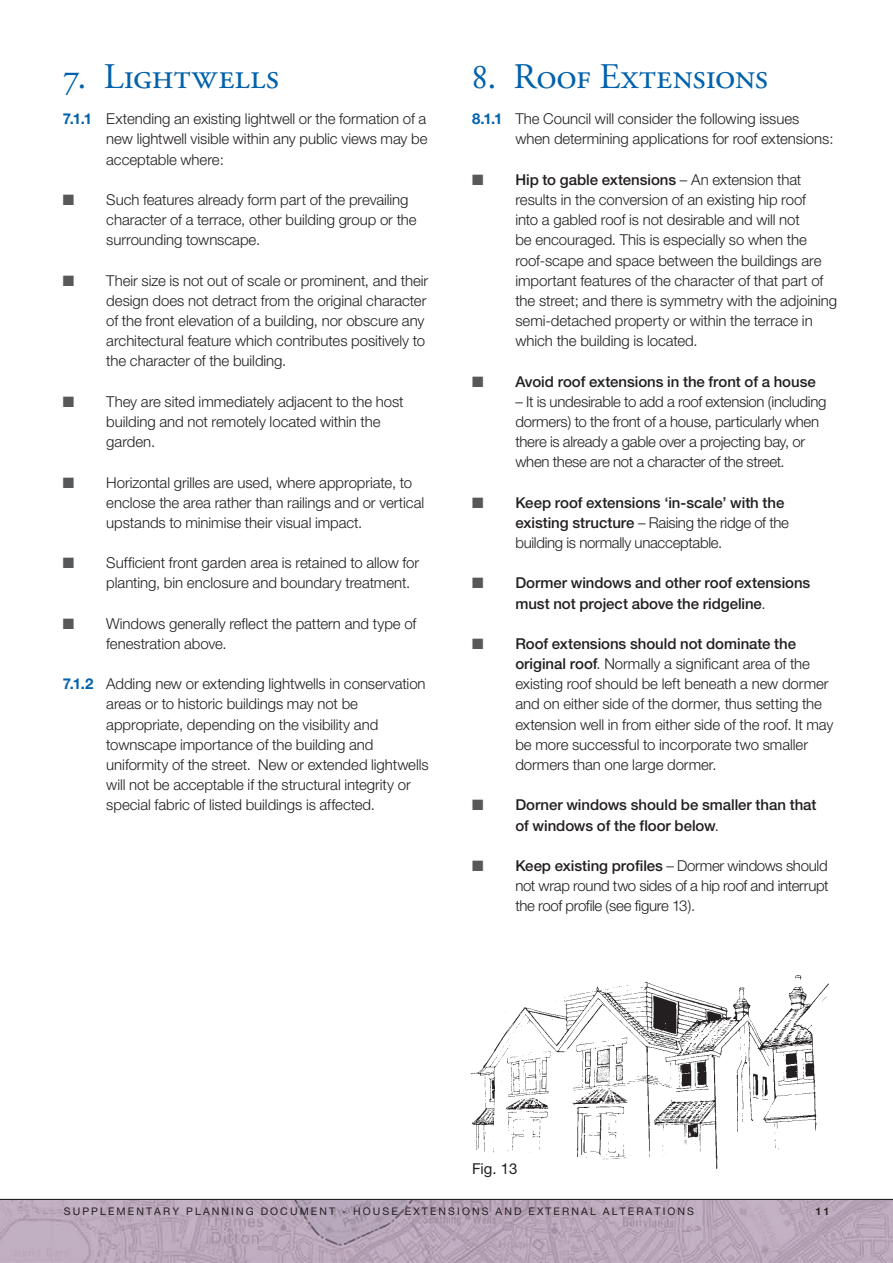
<style>
.page{position:relative;width:893px;height:1263px;background:#fff}
.page>*{position:absolute;margin:0;border:0;box-sizing:border-box;transform-origin:0 0}
.t1{font:36px "Adobe Garamond Regular SC";color:#0161aa}
.t2{font:300 15px/20.2px "Helvetica Neue CE";letter-spacing:-.005em;color:#231f20}
.t3{font:500 15px/20.1px "Helvetica Neue CE";letter-spacing:-.005em;color:#231f20}
.t4{font:15px "Helvetica Neue CE";color:#231f20}
.t5{font:10.5px "Helvetica Neue CE";letter-spacing:.2em;color:#231f20}
.t6{font:700 10.5px "Helvetica Neue CE";color:#231f20}
.s1{font-weight:700;color:#0161aa}
.s2{color:#57585a}
.s3{font-weight:500}
.s4{font-weight:300}
</style>
<div class="page">
<img style="left:0;top:1200px;width:893px;height:63px">
<hr style="left:0;top:1199px;width:893px;height:1px;background:#231f20">
<img style="left:470px;top:975px;width:359px;height:194px">
<h1 class="t1" style="left:63px;top:58px;width:218px">7. Lightwells</h1>
<p class="t2" style="left:106px;top:109px;width:323px;text-align:justify;text-indent:-43px"><span class="s1">7.1.1</span> Extending an existing lightwell or the formation of a new lightwell visible within any public views may be acceptable where:</p>
<p class="t2" style="left:106px;top:189px;width:312px;text-indent:-43px"><span class="s2">■</span> Such features already form part of the prevailing character of a terrace, other building group or the surrounding townscape.</p>
<p class="t2" style="left:106px;top:270px;width:323px;text-indent:-43px"><span class="s2">■</span> Their size is not out of scale or prominent, and their design does not detract from the original character of the front elevation of a building, nor obscure any architectural feature which contributes positively to the character of the building.</p>
<p class="t2" style="left:106px;top:391px;width:299px;text-indent:-43px"><span class="s2">■</span> They are sited immediately adjacent to the host building and not remotely located within the garden.</p>
<p class="t2" style="left:106px;top:472px;width:319px;text-indent:-43px"><span class="s2">■</span> Horizontal grilles are used, where appropriate, to enclose the area rather than railings and or vertical upstands to minimise their visual impact.</p>
<p class="t2" style="left:106px;top:553px;width:314px;text-indent:-43px"><span class="s2">■</span> Sufficient front garden area is retained to allow for planting, bin enclosure and boundary treatment.</p>
<p class="t2" style="left:106px;top:613px;width:312px;text-indent:-43px"><span class="s2">■</span> Windows generally reflect the pattern and type of fenestration above.</p>
<p class="t2" style="left:106px;top:674px;width:324px;text-indent:-43px"><span class="s1">7.1.2</span> Adding new or extending lightwells in conservation areas or to historic buildings may not be appropriate, depending on the visibility and townscape importance of the building and uniformity of the street. New or extended lightwells will not be acceptable if the structural integrity or special fabric of listed buildings is affected.</p>
<h1 class="t1" style="left:472px;top:58px;width:298px">8. Roof Extensions</h1>
<p class="t2" style="left:515px;top:109px;width:320px;text-indent:-43px"><span class="s1">8.1.1</span> The Council will consider the following issues when determining applications for roof extensions:</p>
<p class="t2" style="left:515px;top:169px;width:323px;text-indent:-43px"><span class="s2">■</span> <span class="s3">Hip to gable extensions</span> – An extension that results in the conversion of an existing hip roof<br>into a gabled roof is not desirable and will not<br>be encouraged. This is especially so when the roof-scape and space between the buildings are important features of the character of that part of the street; and there is symmetry with the adjoining semi-detached property or within the terrace in which the building is located.</p>
<p class="t3" style="left:472px;top:371px;width:345px"><span class="s2">■</span> Avoid roof extensions in the front of a house</p>
<p class="t2" style="left:515px;top:391px;width:313px">– It is undesirable to add a roof extension (including dormers) to the front of a house, particularly when there is already a gable over a projecting bay, or when these are not a character of the street.</p>
<p class="t3" style="left:515px;top:492px;width:275px;text-indent:-43px"><span class="s2">■</span> Keep roof extensions ‘in-scale’ with the existing structure <span class="s4">– Raising the ridge of the building is normally unacceptable.</span></p>
<p class="t3" style="left:472px;top:573px;width:340px;text-align:center"><span class="s2">■</span> Dormer windows and other roof extensions must not project above the ridgeline<span class="s4">.</span></p>
<p class="t2" style="left:515px;top:633px;width:319px;text-indent:-43px"><span class="s2">■</span> <span class="s3">Roof extensions should not dominate the original roof</span>. Normally a significant area of the existing roof should be left beneath a new dormer and on either side of the dormer, thus setting the extension well in from either side of the roof. It may be more successful to incorporate two smaller dormers than one large dormer.</p>
<p class="t3" style="left:515px;top:795px;width:303px;text-indent:-43px"><span class="s2">■</span> Dorner windows should be smaller than that of windows of the floor below<span class="s4">.</span></p>
<p class="t2" style="left:515px;top:855px;width:315px;text-align:justify;text-indent:-43px"><span class="s2">■</span> <span class="s3">Keep existing profiles</span> – Dormer windows should not wrap round two sides of a hip roof and interrupt the roof profile (see figure 13).</p>
<p class="t4" style="left:472px;top:1159px;width:47px">Fig. 13</p>
<p class="t5" style="left:64px;top:1205px;width:632px">SUPPLEMENTARY PLANNING DOCUMENT - HOUSE EXTENSIONS AND EXTERNAL ALTERATIONS</p>
<p class="t6" style="left:815px;top:1205px;width:15px">11</p>
</div>
